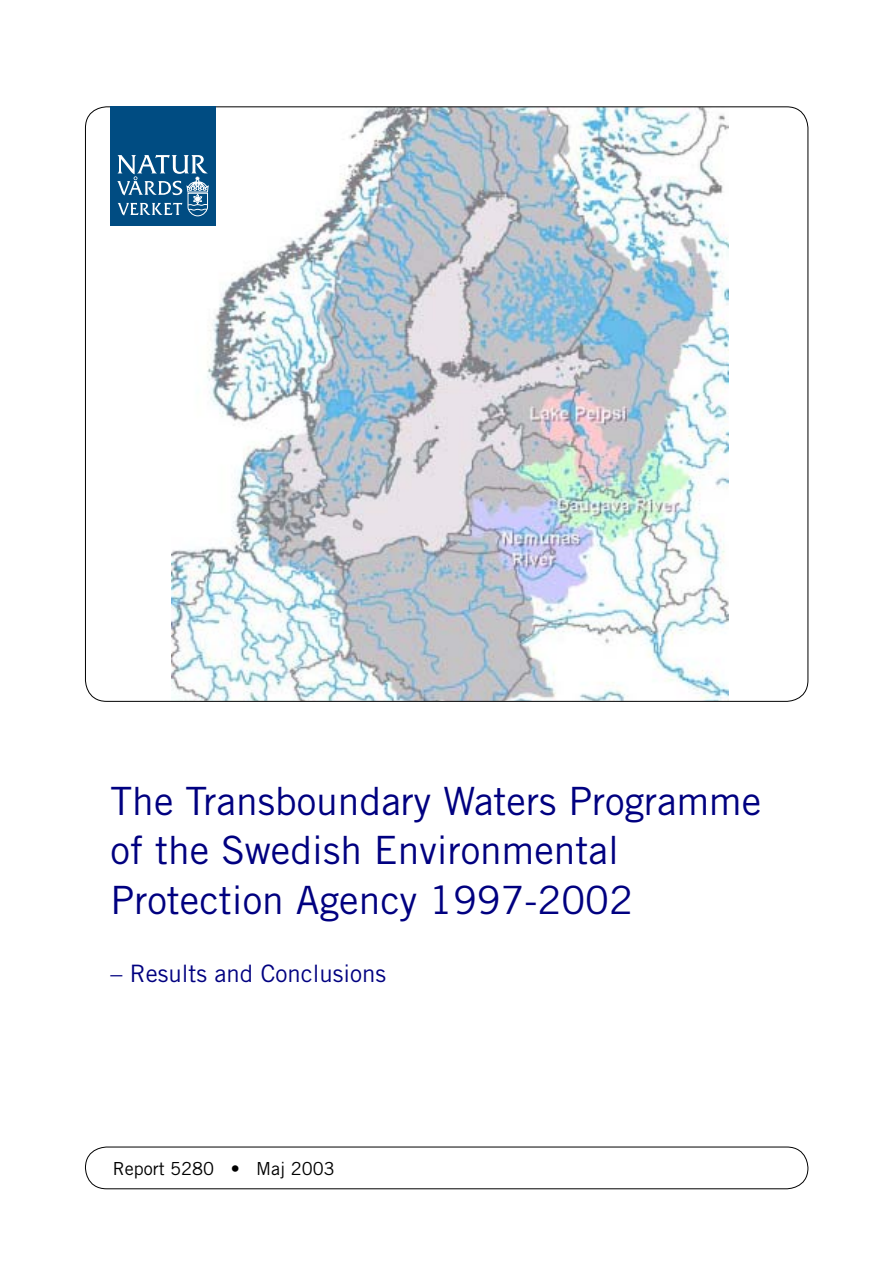
<style>
.page{position:relative;width:893px;height:1263px;background:#fff}
.page>*{position:absolute;margin:0;border:0;box-sizing:border-box;transform-origin:0 0}
.t1{font:39px/49.5px "Trade Gothic";color:#000080}
.t2{font:24px "Trade Gothic";color:#000080}
.t3{font:18px "Trade Gothic";color:#000}
</style>
<div class="page">
<img style="left:171px;top:108px;width:557px;height:592px">
<div style="left:111px;top:106px;width:105px;height:120px;background:#004c82"></div>
<svg style="left:117px;top:155px;width:92px;height:62px"></svg>
<div style="left:85px;top:1147px;width:723px;height:42px;border:1px solid #000;border-radius:21px"></div>
<p class="t1" style="left:111px;top:780px;width:652px">The Transboundary Waters Programme of the Swedish Environmental<br>Protection Agency 1997-2002</p>
<p class="t2" style="left:111px;top:965px;width:277px">– Results and Conclusions</p>
<p class="t3" style="left:113px;top:1162px;width:223px">Report 5280 • Maj 2003</p>
</div>
